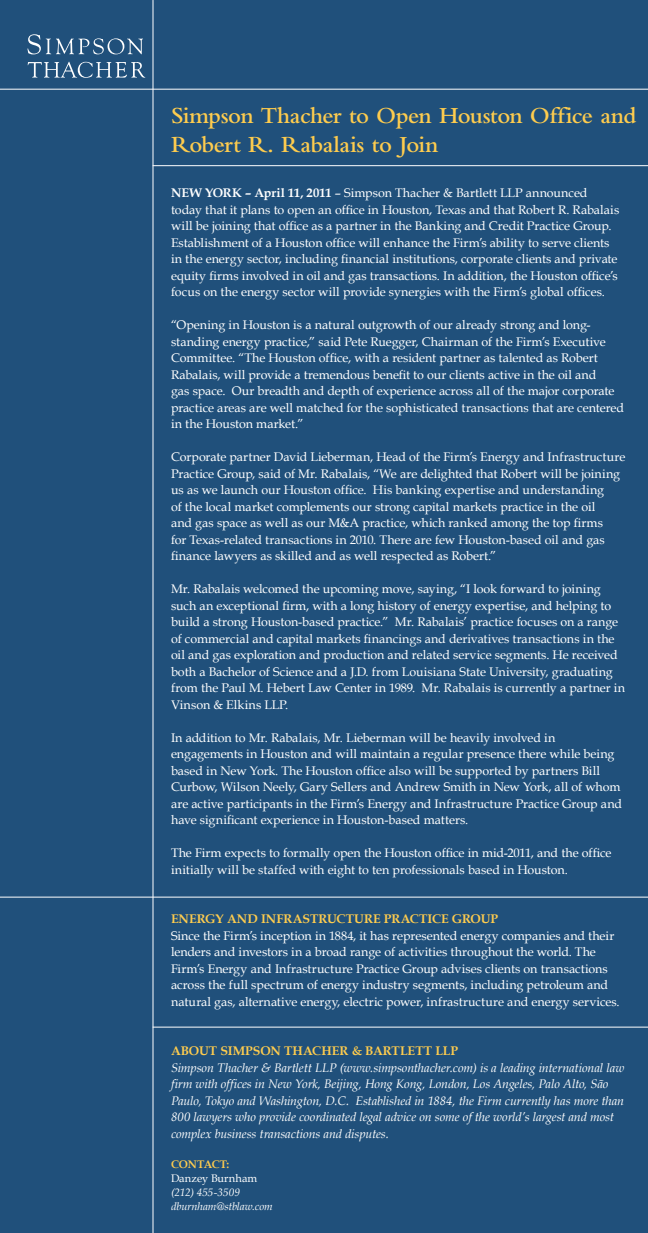
<style>
.page{position:relative;width:648px;height:1233px;background:#20507b}
.page>*{position:absolute;margin:0;border:0;box-sizing:border-box;transform-origin:0 0}
.t1{font:600 24px/28.5px "Bembo Std";letter-spacing:-.02em;color:#fecc4e}
.PA_body{font:12.5px/16.5px "Book Antiqua";color:#fff}
.PA_body-2{font:italic 12.5px/16.5px "Book Antiqua";letter-spacing:-.01em;color:#fff}
.PA_body-3{font:700 12.5px "Book Antiqua";letter-spacing:.005em;color:#fecc4e}
.PA_NamesSide_body{font:italic 11px/14px "Book Antiqua";letter-spacing:-.005em;color:#fff}
.PA_NamesSide_body-2{font:700 11px "Book Antiqua";letter-spacing:-.02em;color:#fecc4e}
.s1{font-weight:700}
.s2{font-style:normal}
</style>
<div class="page">
<svg style="left:27px;top:34px;width:119px;height:44px"></svg>
<hr style="left:0;top:89px;width:648px;height:1px;background:#fff">
<hr style="left:0;top:897px;width:648px;height:1px;background:#fff">
<hr style="left:153px;top:1027px;width:495px;height:1px;background:#fff">
<hr style="left:153px;top:165px;width:495px;height:1px;background:#fff">
<hr style="left:153px;top:0;width:1px;height:1233px;background:#fff">
<p class="t1" style="left:171px;top:102px;width:467px">Simpson Thacher to Open Houston Office and<br>Robert R. Rabalais to Join</p>
<p class="PA_body" style="left:171px;top:185px;width:450px"><span class="s1">NEW YORK – April 11, 2011</span> – Simpson Thacher &amp; Bartlett LLP announced today that it plans to open an office in Houston, Texas and that Robert R. Rabalais will be joining that office as a partner in the Banking and Credit Practice Group.<br>Establishment of a Houston office will enhance the Firm’s ability to serve clients in the energy sector, including financial institutions, corporate clients and private equity firms involved in oil and gas transactions. In addition, the Houston office’s focus on the energy sector will provide synergies with the Firm’s global offices.</p>
<p class="PA_body" style="left:171px;top:317px;width:455px">“Opening in Houston is a natural outgrowth of our already strong and long&shy;standing energy practice,” said Pete Ruegger, Chairman of the Firm’s Executive Committee. “The Houston office, with a resident partner as talented as Robert Rabalais, will provide a tremendous benefit to our clients active in the oil and<br>gas space. Our breadth and depth of experience across all of the major corporate practice areas are well matched for the sophisticated transactions that are centered in the Houston market.”</p>
<p class="PA_body" style="left:171px;top:449px;width:456px">Corporate partner David Lieberman, Head of the Firm’s Energy and Infrastructure Practice Group, said of Mr. Rabalais, “We are delighted that Robert will be joining us as we launch our Houston office. His banking expertise and understanding<br>of the local market complements our strong capital markets practice in the oil<br>and gas space as well as our M&amp;A practice, which ranked among the top firms<br>for Texas-related transactions in 2010. There are few Houston-based oil and gas finance lawyers as skilled and as well respected as Robert.”</p>
<p class="PA_body" style="left:171px;top:581px;width:456px">Mr. Rabalais welcomed the upcoming move, saying, “I look forward to joining such an exceptional firm, with a long history of energy expertise, and helping to build a strong Houston-based practice.” Mr. Rabalais’ practice focuses on a range of commercial and capital markets financings and derivatives transactions in the oil and gas exploration and production and related service segments. He received both a Bachelor of Science and a J.D. from Louisiana State University, graduating from the Paul M. Hebert Law Center in 1989. Mr. Rabalais is currently a partner in Vinson &amp; Elkins LLP.</p>
<p class="PA_body" style="left:171px;top:729px;width:453px">In addition to Mr. Rabalais, Mr. Lieberman will be heavily involved in engagements in Houston and will maintain a regular presence there while being based in New York. The Houston office also will be supported by partners Bill Curbow, Wilson Neely, Gary Sellers and Andrew Smith in New York, all of whom are active participants in the Firm’s Energy and Infrastructure Practice Group and have significant experience in Houston-based matters.</p>
<p class="PA_body" style="left:171px;top:845px;width:442px">The Firm expects to formally open the Houston office in mid-2011, and the office initially will be staffed with eight to ten professionals based in Houston.</p>
<p class="PA_body-3" style="left:171px;top:912px;width:329px">ENERGY AND INFRASTRUCTURE PRACTICE GROUP</p>
<p class="PA_body" style="left:171px;top:927px;width:450px">Since the Firm’s inception in 1884, it has represented energy companies and their lenders and investors in a broad range of activities throughout the world. The Firm’s Energy and Infrastructure Practice Group advises clients on transactions across the full spectrum of energy industry segments, including petroleum and natural gas, alternative energy, electric power, infrastructure and energy services.</p>
<p class="PA_body-3" style="left:171px;top:1044px;width:289px">ABOUT SIMPSON THACHER &amp; BARTLETT LLP</p>
<p class="PA_body-2" style="left:171px;top:1060px;width:455px">Simpson Thacher &amp; Bartlett LLP (www.simpsonthacher.com) is a leading international law firm with offices in New York, Beijing, Hong Kong, London, Los Angeles, Palo Alto, São Paulo, Tokyo and Washington, D.C. Established in 1884, the Firm currently has more than 800 lawyers who provide coordinated legal advice on some of the world’s largest and most complex business transactions and disputes.</p>
<p class="PA_NamesSide_body-2" style="left:171px;top:1158px;width:60px">CONTACT:</p>
<p class="PA_NamesSide_body" style="left:171px;top:1172px;width:103px"><span class="s2">Danzey Burnham </span>(212) 455-3509 dburnham@stblaw.com</p>
</div>
